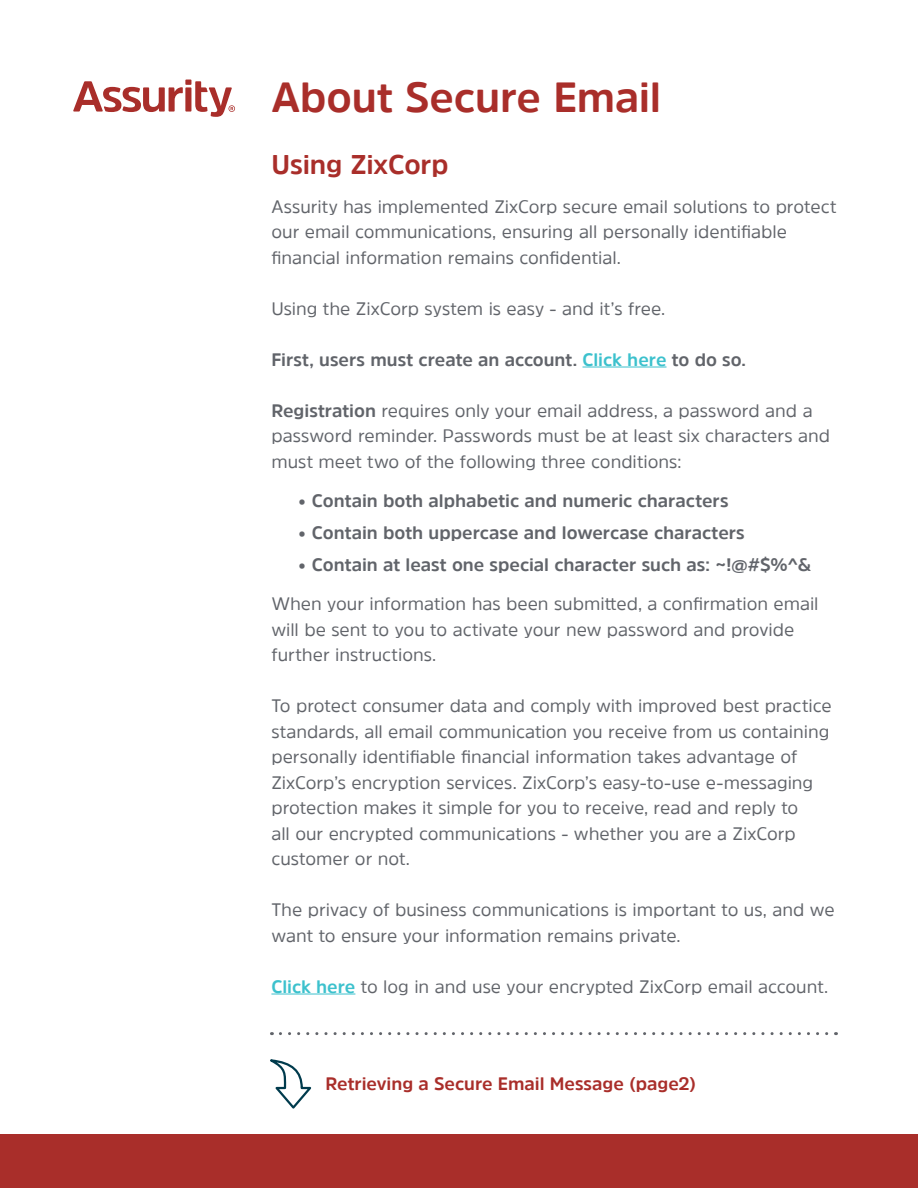
<style>
.page{position:relative;width:918px;height:1188px;background:#fff}
.page>*{position:absolute;margin:0;border:0;box-sizing:border-box;transform-origin:0 0}
.t1{font:700 42px "Amsi Pro";letter-spacing:-.005em;color:#a92e2a}
.t2{font:700 27px "Amsi Pro";letter-spacing:-.005em;color:#a92e2a}
.t3{font:18px/25.5px "Amsi Pro";color:#61646a}
.t4{font:700 18px "Amsi Pro";color:#61646a}
.t5{font:700 18px "Amsi Pro";color:#a92e2a}
.s1{color:#3cc1cd}
.s2{font-weight:700}
.s3{font-weight:700;color:#3cc1cd}
</style>
<div class="page">
<div style="left:0;top:1135px;width:918px;height:53px;background:#a92e2a"></div>
<svg style="left:280px;top:1032px;width:557px;height:3px"></svg>
<hr style="left:583px;top:367px;width:84px;height:1px;background:#3cc1cd">
<hr style="left:271px;top:994px;width:84px;height:1px;background:#3cc1cd">
<svg style="left:270px;top:1059px;width:42px;height:50px"></svg>
<svg style="left:73px;top:80px;width:162px;height:37px"></svg>
<h1 class="t1" style="left:271px;top:69px;width:391px">About Secure Email</h1>
<h2 class="t2" style="left:271px;top:146px;width:179px">Using ZixCorp</h2>
<p class="t3" style="left:271px;top:193px;width:567px">Assurity has implemented ZixCorp secure email solutions to protect our email communications, ensuring all personally identifiable financial information remains confidential.</p>
<p class="t3" style="left:271px;top:295px;width:395px">Using the ZixCorp system is easy - and it’s free.</p>
<p class="t4" style="left:271px;top:347px;width:476px">First, users must create an account. <span class="s1">Click here</span> to do so.</p>
<p class="t3" style="left:271px;top:397px;width:560px"><span class="s2">Registration</span> requires only your email address, a password and a password reminder. Passwords must be at least six characters and must meet two of the following three conditions:</p>
<p class="t4" style="left:298px;top:488px;width:432px">• Contain both alphabetic and numeric characters</p>
<p class="t4" style="left:298px;top:520px;width:448px">• Contain both uppercase and lowercase characters</p>
<p class="t4" style="left:298px;top:552px;width:514px">• Contain at least one special character such as: ~!@#$%^&amp;</p>
<p class="t3" style="left:271px;top:591px;width:549px">When your information has been submitted, a confirmation email will be sent to you to activate your new password and provide further instructions.</p>
<p class="t3" style="left:271px;top:693px;width:562px">To protect consumer data and comply with improved best practice standards, all email communication you receive from us containing personally identifiable financial information takes advantage of ZixCorp’s encryption services. ZixCorp’s easy-to-use e-messaging protection makes it simple for you to receive, read and reply to<br>all our encrypted communications - whether you are a ZixCorp customer or not.</p>
<p class="t3" style="left:271px;top:897px;width:565px">The privacy of business communications is important to us, and we want to ensure your information remains private.</p>
<p class="t3" style="left:271px;top:973px;width:558px"><span class="s3">Click here</span> to log in and use your encrypted ZixCorp email account.</p>
<p class="t5" style="left:325px;top:1071px;width:372px">Retrieving a Secure Email Message (page2)</p>
</div>
